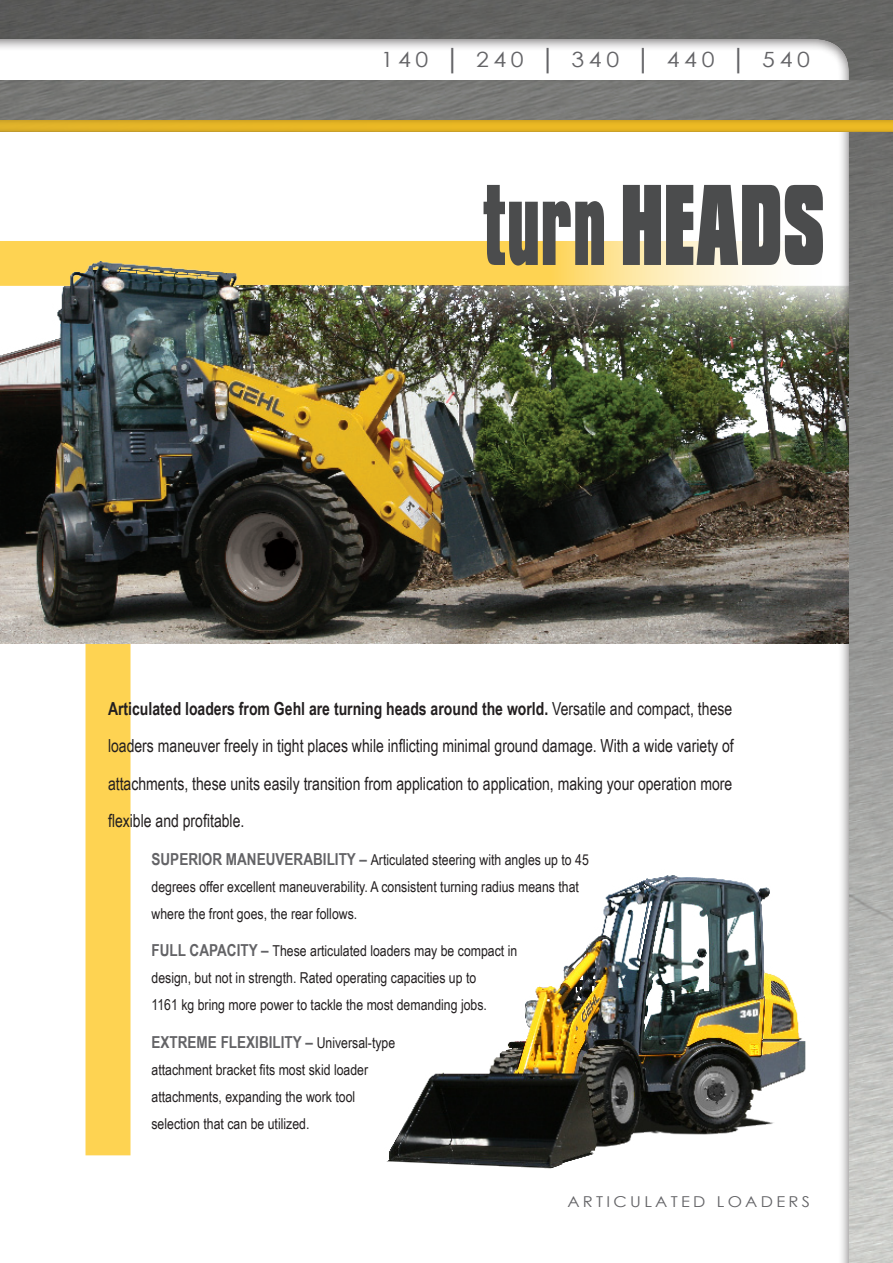
<style>
.page{position:relative;width:893px;height:1263px;background:#fff}
.page>*{position:absolute;margin:0;border:0;box-sizing:border-box;transform-origin:0 0}
.t1{font:900 120px "Compacta Com";letter-spacing:.04em;color:#4b4c4d;scale:.54 1}
.t2{font:21px "Century Gothic";letter-spacing:.2em;color:#636366;scale:1.1 1}
.t3{font:18px/37.5px "Arial Narrow";color:#231f20;text-align:justify;scale:.95 1}
.t4{font:700 16.5px "Arial Narrow";color:#636366}
.t5{font:15px/27px "Arial Narrow";color:#231f20}
.t6{font:15px "Century Gothic";letter-spacing:.2em;color:#636366;scale:1.1 1}
.s1{font-weight:700}
.s2{font-weight:700;font-size:16.5px;color:#636366}
.s3{font-weight:400;font-size:15px;color:#231f20}
</style>
<div class="page">
<img style="left:0;top:0;width:893px;height:1263px">
<div style="left:0;top:39px;width:850px;height:1224px;background:#fff"></div>
<div style="left:0;top:79px;width:893px;height:55px;background:#797977"></div>
<div style="left:0;top:119px;width:893px;height:14px;background:#231f20;opacity:.45"></div>
<div style="left:86px;top:562px;width:44px;height:593px;background:#fed352"></div>
<svg style="left:0;top:241px;width:849px;height:21px;background:#fddc7a"></svg>
<img style="left:386px;top:812px;width:507px;height:407px">
<img style="left:0;top:262px;width:849px;height:381px">
<h2 class="t2" style="left:381px;top:44px;width:392px">140 │ 240 │ 340 │ 440 │ 540</h2>
<h1 class="t1" style="left:483px;top:169px;width:632px">turn HEADS</h1>
<p class="t3" style="left:108px;top:689px;width:660px"><span class="s1">Articulated loaders from Gehl are turning heads around the world.</span> Versatile and compact, these loaders maneuver freely in tight places while inflicting minimal ground damage. With a wide variety of attachments, these units easily transition from application to application, making your operation more flexible and profitable.</p>
<p class="t5" style="left:152px;top:845px;width:439px"><span class="s2">SUPERIOR MANEUVERABILITY –</span> Articulated steering with angles up to 45 degrees offer excellent maneuverability. A consistent turning radius means that where the front goes, the rear follows.</p>
<p class="t5" style="left:152px;top:937px;width:367px"><span class="s2">FULL CAPACITY –</span> These articulated loaders may be compact in design, but not in strength. Rated operating capacities up to<br>1161 kg bring more power to tackle the most demanding jobs.</p>
<p class="t4" style="left:152px;top:1029px;width:245px">EXTREME FLEXIBILITY – <span class="s3">Universal-type</span></p>
<p class="t5" style="left:151px;top:1055px;width:218px">attachment bracket fits most skid loader attachments, expanding the work tool selection that can be utilized.</p>
<p class="t6" style="left:567px;top:1191px;width:222px">ARTICULATED LOADERS</p>
</div>
